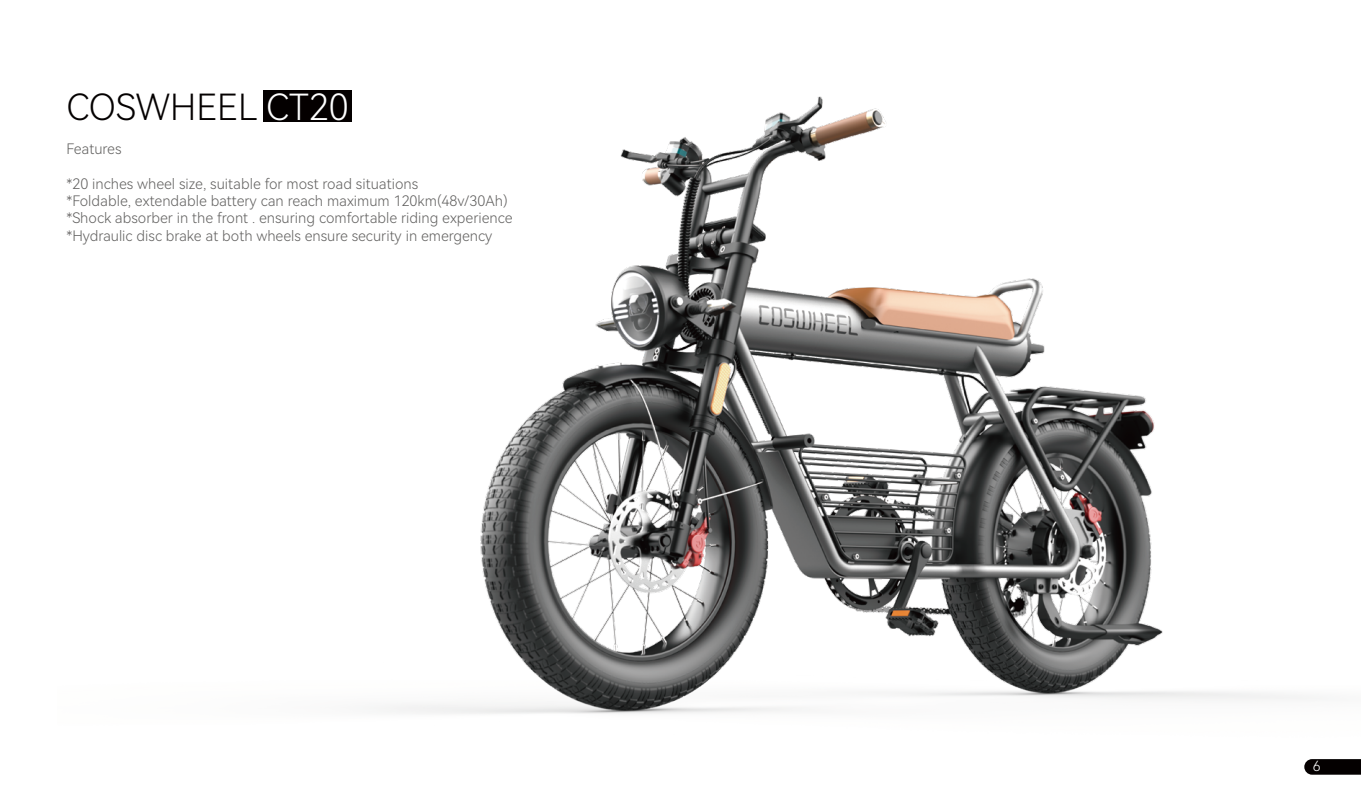
<style>
.page{position:relative;width:1361px;height:794px;background:#fff}
.page>*{position:absolute;margin:0;border:0;box-sizing:border-box;transform-origin:0 0}
.t1{font:36px "Harmony OS Sans SC Light";color:#040000}
.t2{font:14.4px/17.4px "Harmony OS Sans SC Light";color:#605f5e}
.t3{font:14px "Harmony OS Sans SC Light";color:#fff}
.s1{color:#fff}
</style>
<div class="page">
<img style="left:263px;top:90px;width:1098px;height:685px">
<svg style="left:1304px;top:759px;width:57px;height:15px"></svg>
<div style="left:263px;top:91px;width:89px;height:31px;background:#040000"></div>
<h1 class="t1" style="left:66px;top:82px;width:284px">COSWHEEL <span class="s1">CT20</span></h1>
<p class="t2" style="left:66px;top:140px;width:57px">Features</p>
<p class="t2" style="left:66px;top:174px;width:447px">*20 inches wheel size, suitable for most road situations<br>*Foldable, extendable battery can reach maximum 120km(48v/30Ah) *Shock absorber in the front . ensuring comfortable riding experience *Hydraulic disc brake at both wheels ensure security in emergency</p>
<p class="t3" style="left:1313px;top:756px;width:9px">6</p>
</div>
